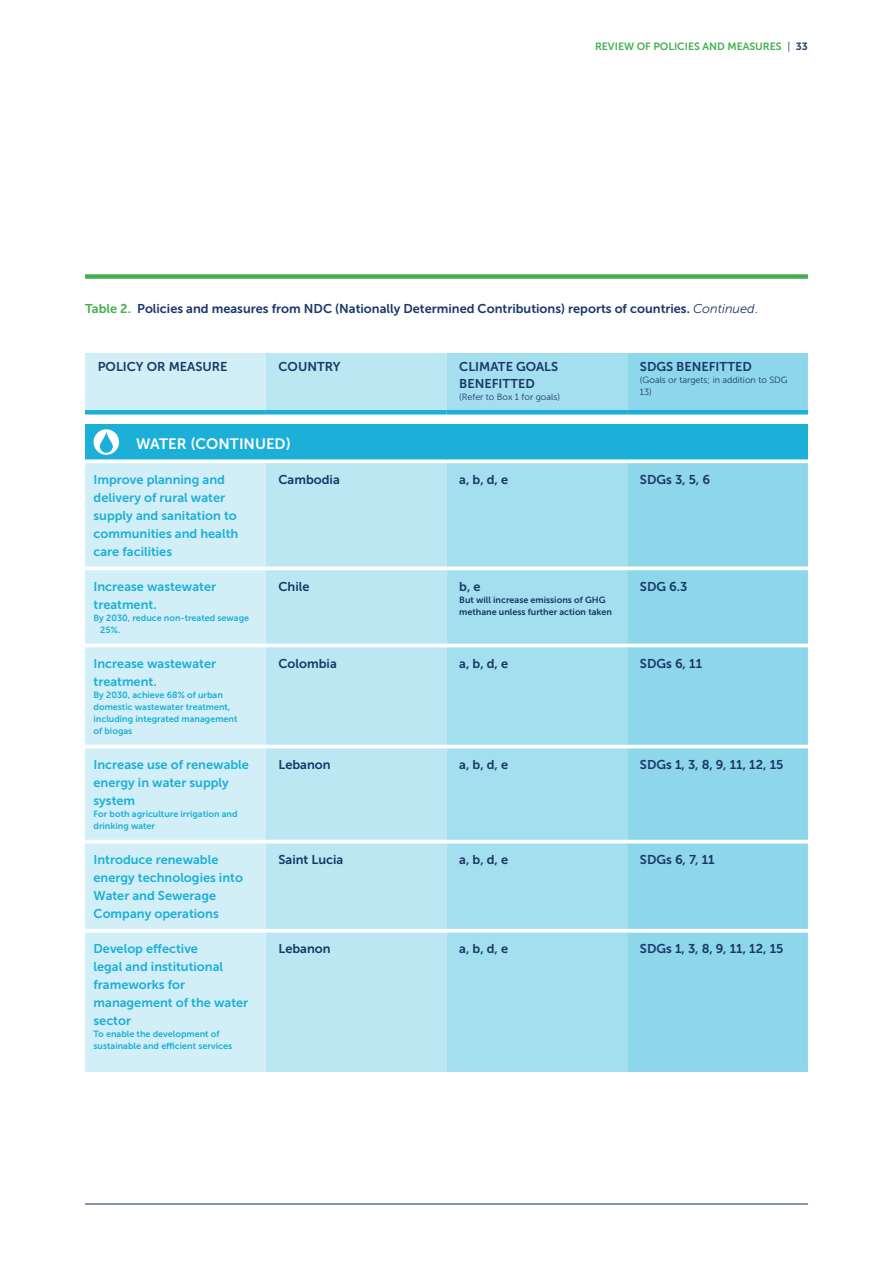
<style>
.page{position:relative;width:893px;height:1263px;background:#fff}
.page>*{position:absolute;margin:0;border:0;box-sizing:border-box;transform-origin:0 0}
.t1{font:15px "Museo Sans 700";color:#fff}
.t2{font:12.75px/18px "Museo Sans 700";color:#1cafd7}
.t3{font:12.75px/16.5px "Museo Sans 700";color:#193767}
.t4{font:10.5px "Museo Sans 700";color:#43af4e}
.t5{font:9px/12px "Museo Sans 700";color:#1cafd7}
.t6{font:9px/12px "Museo Sans 700";color:#193767}
.t7{font:9px/12px "Museo Sans 300";color:#193767}
.s1{font-family:"Museo Sans 300";color:#193767}
.s2{color:#193767}
.s3{color:#43af4e}
.s4{font-family:"Museo Sans 300";font-style:italic}
.s5{font-family:"Museo Sans 300"}
</style>
<div class="page">
<div style="left:85px;top:353px;width:181px;height:719px;background:#d2eff7"></div>
<div style="left:266px;top:353px;width:180px;height:719px;background:#bbe7f3"></div>
<div style="left:446px;top:353px;width:181px;height:719px;background:#a4dfef"></div>
<div style="left:627px;top:353px;width:181px;height:719px;background:#8ed7eb"></div>
<div style="left:85px;top:412px;width:723px;height:12px;background:#fff"></div>
<div style="left:85px;top:424px;width:723px;height:37px;background:#1cafd7"></div>
<svg style="left:85px;top:459px;width:181px;height:4px"></svg>
<svg style="left:266px;top:459px;width:180px;height:4px"></svg>
<svg style="left:446px;top:459px;width:181px;height:4px"></svg>
<svg style="left:627px;top:459px;width:181px;height:4px"></svg>
<svg style="left:85px;top:566px;width:181px;height:4px"></svg>
<svg style="left:266px;top:566px;width:180px;height:4px"></svg>
<svg style="left:446px;top:566px;width:181px;height:4px"></svg>
<svg style="left:627px;top:566px;width:181px;height:4px"></svg>
<hr style="left:85px;top:644px;width:181px;height:3px;background:#fff">
<hr style="left:266px;top:644px;width:180px;height:3px;background:#fff">
<hr style="left:446px;top:644px;width:181px;height:3px;background:#fff">
<hr style="left:627px;top:644px;width:181px;height:3px;background:#fff">
<hr style="left:85px;top:745px;width:181px;height:3px;background:#fff">
<hr style="left:266px;top:745px;width:180px;height:3px;background:#fff">
<hr style="left:446px;top:745px;width:181px;height:3px;background:#fff">
<hr style="left:627px;top:745px;width:181px;height:3px;background:#fff">
<hr style="left:85px;top:840px;width:181px;height:3px;background:#fff">
<hr style="left:266px;top:840px;width:180px;height:3px;background:#fff">
<hr style="left:446px;top:840px;width:181px;height:3px;background:#fff">
<hr style="left:627px;top:840px;width:181px;height:3px;background:#fff">
<hr style="left:85px;top:929px;width:181px;height:3px;background:#fff">
<hr style="left:266px;top:929px;width:180px;height:3px;background:#fff">
<hr style="left:446px;top:929px;width:181px;height:3px;background:#fff">
<hr style="left:627px;top:929px;width:181px;height:3px;background:#fff">
<hr style="left:85px;top:410px;width:181px;height:4px;background:#1cafd7">
<hr style="left:266px;top:410px;width:180px;height:4px;background:#1cafd7">
<hr style="left:446px;top:410px;width:181px;height:4px;background:#1cafd7">
<hr style="left:627px;top:410px;width:181px;height:4px;background:#1cafd7">
<div style="left:85px;top:274px;width:723px;height:5px;background:#43af4e"></div>
<div style="left:94px;top:429px;width:25px;height:26px;background:#fff;border-radius:50%"></div>
<hr style="left:85px;top:1203px;width:723px;height:1px;background:#193767">
<svg style="left:100px;top:431px;width:13px;height:22px"></svg>
<svg style="left:107px;top:443px;width:5px;height:9px"></svg>
<p class="t4" style="left:595px;top:41px;width:214px">REVIEW OF POLICIES AND MEASURES <span class="s1">|</span> <span class="s2">33</span></p>
<p class="t3" style="left:85px;top:301px;width:674px"><span class="s3">Table 2.</span> Policies and measures from NDC (Nationally Determined Contributions) reports of countries. <span class="s4">Continued</span><span class="s5">.</span></p>
<p class="t3" style="left:98px;top:358px;width:131px">POLICY OR MEASURE</p>
<p class="t3" style="left:279px;top:358px;width:64px">COUNTRY</p>
<p class="t3" style="left:459px;top:358px;width:100px">CLIMATE GOALS<br>BENEFITTED</p>
<p class="t7" style="left:459px;top:390px;width:102px">(Refer to Box 1 for goals)</p>
<p class="t3" style="left:640px;top:358px;width:113px">SDGS BENEFITTED</p>
<p class="t7" style="left:640px;top:374px;width:149px">(Goals or targets; in addition to SDG<br>13)</p>
<p class="t1" style="left:136px;top:435px;width:156px">WATER (CONTINUED)</p>
<p class="t2" style="left:94px;top:470px;width:146px">Improve planning and delivery of rural water supply and sanitation to communities and health care facilities</p>
<p class="t3" style="left:279px;top:471px;width:63px">Cambodia</p>
<p class="t3" style="left:459px;top:471px;width:50px">a, b, d, e</p>
<p class="t3" style="left:640px;top:471px;width:72px">SDGs 3, 5, 6</p>
<p class="t2" style="left:94px;top:577px;width:124px">Increase wastewater treatment.</p>
<p class="t5" style="left:100px;top:612px;width:150px;text-indent:-7px">By 2030, reduce non-treated sewage<br>25%.</p>
<p class="t3" style="left:279px;top:578px;width:33px">Chile</p>
<p class="t3" style="left:459px;top:578px;width:23px">b, e</p>
<p class="t6" style="left:459px;top:594px;width:154px">But will increase emissions of GHG methane unless further action taken</p>
<p class="t3" style="left:640px;top:578px;width:49px">SDG 6.3</p>
<p class="t2" style="left:94px;top:654px;width:124px">Increase wastewater treatment.</p>
<p class="t5" style="left:94px;top:689px;width:145px">By 2030, achieve 68% of urban domestic wastewater treatment, including integrated management of biogas</p>
<p class="t2" style="left:94px;top:755px;width:157px">Increase use of renewable energy in water supply system</p>
<p class="t5" style="left:94px;top:808px;width:146px">For both agriculture irrigation and drinking water</p>
<p class="t3" style="left:279px;top:655px;width:60px">Colombia</p>
<p class="t3" style="left:459px;top:655px;width:50px">a, b, d, e</p>
<p class="t3" style="left:640px;top:655px;width:64px">SDGs 6, 11</p>
<p class="t3" style="left:279px;top:756px;width:54px">Lebanon</p>
<p class="t3" style="left:459px;top:756px;width:50px">a, b, d, e</p>
<p class="t3" style="left:640px;top:756px;width:145px">SDGs 1, 3, 8, 9, 11, 12, 15</p>
<p class="t2" style="left:94px;top:850px;width:151px">Introduce renewable energy technologies into<br>Water and Sewerage<br>Company operations</p>
<p class="t3" style="left:279px;top:851px;width:66px">Saint Lucia</p>
<p class="t3" style="left:459px;top:851px;width:50px">a, b, d, e</p>
<p class="t3" style="left:640px;top:851px;width:76px">SDGs 6, 7, 11</p>
<p class="t2" style="left:94px;top:940px;width:156px">Develop effective<br>legal and institutional frameworks for management of the water sector</p>
<p class="t5" style="left:94px;top:1028px;width:140px">To enable the development of sustainable and efficient services</p>
<p class="t3" style="left:279px;top:940px;width:54px">Lebanon</p>
<p class="t3" style="left:459px;top:940px;width:50px">a, b, d, e</p>
<p class="t3" style="left:640px;top:940px;width:145px">SDGs 1, 3, 8, 9, 11, 12, 15</p>
</div>
